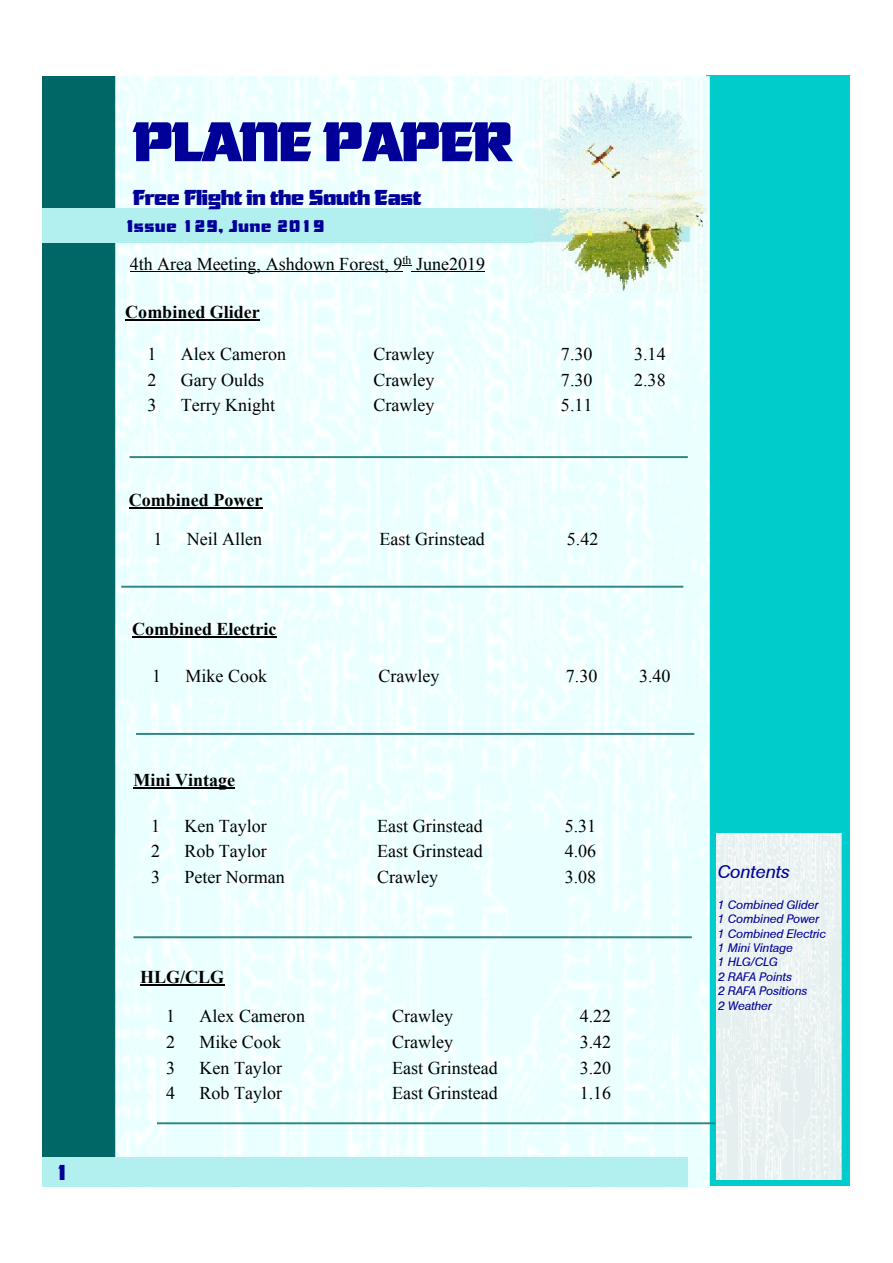
<style>
.page{position:relative;width:893px;height:1263px;background:#fff}
.page>*{position:absolute;margin:0;border:0;box-sizing:border-box;transform-origin:0 0}
.t1{font:54px "Ultra Serif SF";letter-spacing:-.02em;color:#009}
.t2{font:21px "Ultra Serif SF";letter-spacing:-.02em;color:#009}
.t3{font:18px "Times New Roman";color:#000}
.t4{font:700 18px "Times New Roman";color:#000}
.t5{font:18px "Basic Sans SF Italic";color:#009}
.t6{font:16.5px "Ultra Serif SF";letter-spacing:.05em;color:#009}
.t7{font:12px/14.4px "Basic Sans SF Italic";color:#009}
</style>
<div class="page">
<div style="left:706px;top:76px;width:144px;height:1110px;background:#0cc"></div>
<div style="left:43px;top:76px;width:73px;height:1110px;background:#066"></div>
<img style="left:115px;top:76px;width:595px;height:1111px">
<div style="left:43px;top:208px;width:644px;height:34px;background:#b2efef"></div>
<hr style="left:136px;top:733px;width:558px;height:2px;background:#338484">
<hr style="left:121px;top:586px;width:562px;height:2px;background:#338484">
<hr style="left:129px;top:507px;width:133px;height:2px;background:#000">
<hr style="left:132px;top:636px;width:144px;height:1px;background:#000">
<hr style="left:134px;top:787px;width:101px;height:2px;background:#000">
<hr style="left:140px;top:984px;width:84px;height:2px;background:#000">
<hr style="left:157px;top:1122px;width:558px;height:2px;background:#338484">
<hr style="left:134px;top:936px;width:558px;height:2px;background:#338484">
<div style="left:43px;top:1157px;width:645px;height:30px;background:#b2efef"></div>
<img style="left:716px;top:834px;width:125px;height:346px">
<img style="left:534px;top:80px;width:174px;height:212px">
<hr style="left:130px;top:271px;width:272px;height:1px;background:#000">
<hr style="left:411px;top:271px;width:74px;height:1px;background:#000">
<hr style="left:125px;top:319px;width:135px;height:2px;background:#000">
<hr style="left:130px;top:456px;width:558px;height:2px;background:#338484">
<p class="t2" style="left:55px;top:1159px;width:16px">1</p>
<h1 class="t1" style="left:134px;top:109px;width:380px">PLANE PAPER</h1>
<p class="t2" style="left:133px;top:184px;width:289px">Free Flight in the South East</p>
<p class="t6" style="left:127px;top:216px;width:199px">Issue 129, June 2019</p>
<p class="t3" style="left:130px;top:257px;width:357px">4th Area Meeting, Ashdown Forest, 9<sup>th</sup> June2019</p>
<p class="t4" style="left:125px;top:306px;width:136px">Combined Glider</p>
<p class="t3" style="left:147px;top:348px;width:10px">1</p>
<p class="t3" style="left:181px;top:348px;width:107px">Alex Cameron</p>
<p class="t3" style="left:374px;top:348px;width:62px">Crawley</p>
<p class="t3" style="left:561px;top:348px;width:33px">7.30</p>
<p class="t3" style="left:634px;top:348px;width:33px">3.14</p>
<p class="t3" style="left:147px;top:373px;width:10px">2</p>
<p class="t3" style="left:181px;top:373px;width:85px">Gary Oulds</p>
<p class="t3" style="left:374px;top:373px;width:62px">Crawley</p>
<p class="t3" style="left:561px;top:373px;width:33px">7.30</p>
<p class="t3" style="left:634px;top:373px;width:33px">2.38</p>
<p class="t3" style="left:147px;top:399px;width:10px">3</p>
<p class="t3" style="left:181px;top:399px;width:96px">Terry Knight</p>
<p class="t3" style="left:374px;top:399px;width:62px">Crawley</p>
<p class="t3" style="left:561px;top:399px;width:33px">5.11</p>
<p class="t4" style="left:129px;top:494px;width:135px">Combined Power</p>
<p class="t3" style="left:153px;top:533px;width:10px">1</p>
<p class="t3" style="left:187px;top:533px;width:77px">Neil Allen</p>
<p class="t3" style="left:379px;top:533px;width:107px">East Grinstead</p>
<p class="t3" style="left:567px;top:533px;width:33px">5.42</p>
<p class="t4" style="left:132px;top:622px;width:146px">Combined Electric</p>
<p class="t3" style="left:152px;top:670px;width:10px">1</p>
<p class="t3" style="left:186px;top:670px;width:83px">Mike Cook</p>
<p class="t3" style="left:378px;top:670px;width:62px">Crawley</p>
<p class="t3" style="left:566px;top:670px;width:33px">7.30</p>
<p class="t3" style="left:639px;top:670px;width:33px">3.40</p>
<p class="t4" style="left:134px;top:774px;width:103px">Mini Vintage</p>
<p class="t3" style="left:151px;top:819px;width:10px">1</p>
<p class="t3" style="left:184px;top:819px;width:84px">Ken Taylor</p>
<p class="t3" style="left:377px;top:819px;width:107px">East Grinstead</p>
<p class="t3" style="left:565px;top:819px;width:33px">5.31</p>
<p class="t3" style="left:151px;top:845px;width:10px">2</p>
<p class="t3" style="left:184px;top:845px;width:84px">Rob Taylor</p>
<p class="t3" style="left:377px;top:845px;width:107px">East Grinstead</p>
<p class="t3" style="left:565px;top:845px;width:33px">4.06</p>
<p class="t3" style="left:151px;top:870px;width:10px">3</p>
<p class="t3" style="left:184px;top:870px;width:102px">Peter Norman</p>
<p class="t3" style="left:377px;top:870px;width:62px">Crawley</p>
<p class="t3" style="left:565px;top:870px;width:33px">3.08</p>
<p class="t4" style="left:140px;top:971px;width:86px">HLG/CLG</p>
<p class="t3" style="left:166px;top:1010px;width:10px">1</p>
<p class="t3" style="left:199px;top:1010px;width:107px">Alex Cameron</p>
<p class="t3" style="left:392px;top:1010px;width:62px">Crawley</p>
<p class="t3" style="left:580px;top:1010px;width:33px">4.22</p>
<p class="t3" style="left:166px;top:1035px;width:10px">2</p>
<p class="t3" style="left:199px;top:1035px;width:83px">Mike Cook</p>
<p class="t3" style="left:392px;top:1035px;width:62px">Crawley</p>
<p class="t3" style="left:580px;top:1035px;width:33px">3.42</p>
<p class="t3" style="left:166px;top:1061px;width:10px">3</p>
<p class="t3" style="left:199px;top:1061px;width:84px">Ken Taylor</p>
<p class="t3" style="left:392px;top:1061px;width:107px">East Grinstead</p>
<p class="t3" style="left:580px;top:1061px;width:33px">3.20</p>
<p class="t3" style="left:166px;top:1087px;width:10px">4</p>
<p class="t3" style="left:199px;top:1087px;width:84px">Rob Taylor</p>
<p class="t3" style="left:392px;top:1087px;width:107px">East Grinstead</p>
<p class="t3" style="left:580px;top:1087px;width:33px">1.16</p>
<p class="t5" style="left:718px;top:865px;width:73px">Contents</p>
<p class="t7" style="left:718px;top:898px;width:109px">1 Combined Glider<br>1 Combined Power<br>1 Combined Electric<br>1 Mini Vintage<br>1 HLG/CLG<br>2 RAFA Points<br>2 RAFA Positions<br>2 Weather</p>
</div>
